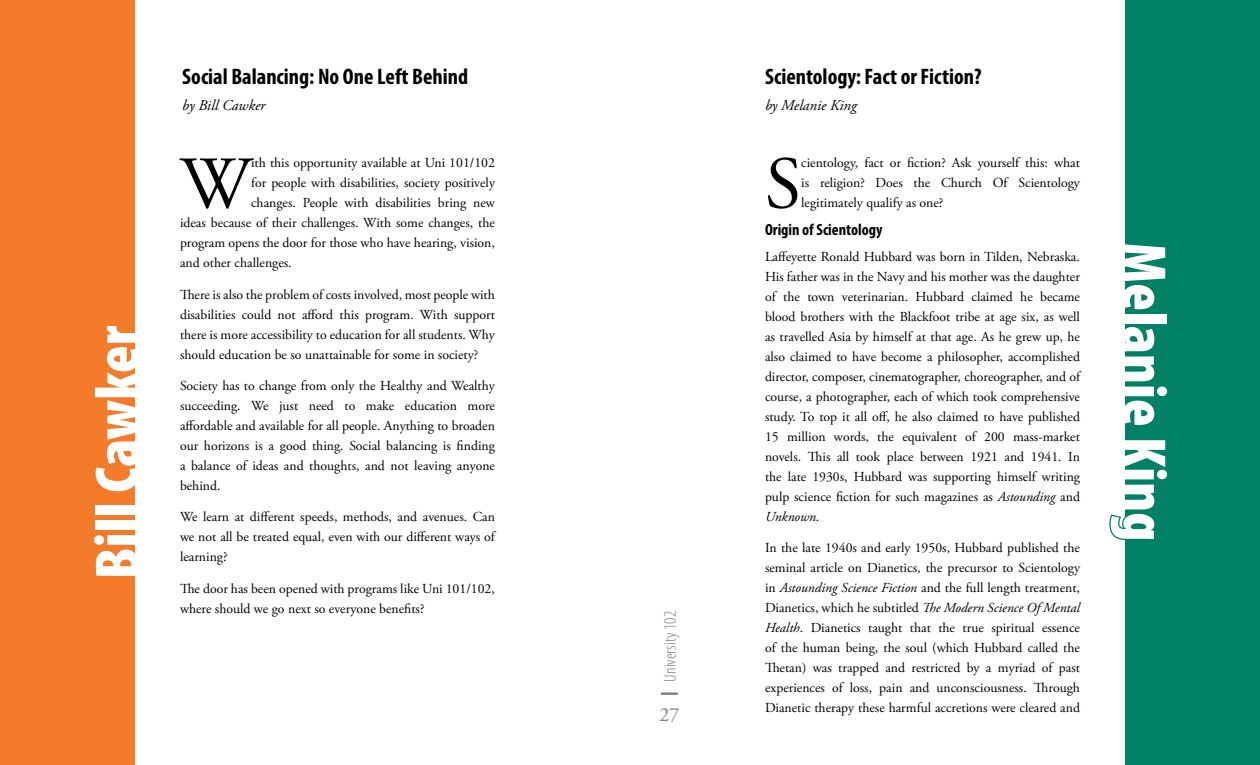
<style>
.page{position:relative;width:1260px;height:765px;background:#fff}
.page>*{position:absolute;margin:0;border:0;box-sizing:border-box;transform-origin:0 0}
.t1{font:74.12px "Adobe Garamond Pro";color:#000}
.t2{font:900 condensed 62.5px "Myriad Pro";color:#fff}
.t3{font:700 condensed 22.5px "Myriad Pro";color:#000}
.t4{font:20px "Adobe Garamond Pro";color:#808285}
.t5{font:300 condensed 17.5px "Myriad Pro";color:#808285}
.t6{font:700 condensed 16.25px "Myriad Pro";color:#000}
.t7{font:italic 15px "Adobe Garamond Pro";color:#000}
.t8{font:13.75px/20px "Adobe Garamond Pro";color:#000;text-align:justify}
.s1{font-style:italic}
</style>
<div class="page">
<hr style="left:661px;top:692px;width:17px;height:3px;background:#808285">
<div style="left:0;top:0;width:135px;height:765px;background:#f47b29"></div>
<div style="left:1125px;top:0;width:135px;height:765px;background:#008064"></div>
<svg style="left:1109px;top:514px;width:16px;height:26px"></svg>
<h2 class="t2" style="left:77px;top:579px;width:255px;rotate:-90deg">Bill Cawker</h2>
<h3 class="t3" style="left:182px;top:63px;width:287px">Social Balancing: No One Left Behind</h3>
<p class="t7" style="left:182px;top:96px;width:85px">by Bill Cawker</p>
<p class="t8" style="left:251px;top:154px;width:245px">ith this opportunity available at Uni 101/102</p>
<p class="t8" style="left:251px;top:174px;width:245px">for people with disabilities, society positively</p>
<p class="t8" style="left:251px;top:194px;width:245px">changes. People with disabilities bring new</p>
<p class="t8" style="left:180px;top:214px;width:316px">ideas because of their challenges. With some changes, the</p>
<p class="t8" style="left:180px;top:234px;width:316px">program opens the door for those who have hearing, vision,</p>
<p class="t8" style="left:180px;top:254px;width:113px">and other challenges.</p>
<p class="t8" style="left:180px;top:285px;width:317px">There is also the problem of costs involved, most people with disabilities could not afford this program. With support there is more accessibility to education for all students. Why should education be so unattainable for some in society?</p>
<p class="t8" style="left:180px;top:376px;width:317px">Society has to change from only the Healthy and Wealthy succeeding. We just need to make education more affordable and available for all people. Anything to broaden our horizons is a good thing. Social balancing is finding a balance of ideas and thoughts, and not leaving anyone behind.</p>
<p class="t8" style="left:180px;top:507px;width:317px">We learn at different speeds, methods, and avenues. Can we not all be treated equal, even with our different ways of learning?</p>
<p class="t8" style="left:180px;top:579px;width:316px">The door has been opened with programs like Uni 101/102, where should we go next so everyone benefits?</p>
<h1 class="t1" style="left:180px;top:139px;width:73px">W</h1>
<p class="t5" style="left:660px;top:682px;width:72px;rotate:-90deg">University 102</p>
<h3 class="t4" style="left:659px;top:702px;width:21px">27</h3>
<h3 class="t3" style="left:765px;top:63px;width:218px">Scientology: Fact or Fiction?</h3>
<p class="t7" style="left:765px;top:96px;width:93px">by Melanie King</p>
<h1 class="t1" style="left:765px;top:139px;width:38px">S</h1>
<p class="t8" style="left:801px;top:154px;width:280px">cientology, fact or fiction? Ask yourself this: what is religion? Does the Church Of Scientology legitimately qualify as one?</p>
<p class="t6" style="left:765px;top:219px;width:119px">Origin of Scientology</p>
<p class="t8" style="left:765px;top:247px;width:317px">Laffeyette Ronald Hubbard was born in Tilden, Nebraska.<br>His father was in the Navy and his mother was the daughter of the town veterinarian. Hubbard claimed he became blood brothers with the Blackfoot tribe at age six, as well as travelled Asia by himself at that age. As he grew up, he also claimed to have become a philosopher, accomplished director, composer, cinematographer, choreographer, and of course, a photographer, each of which took comprehensive study. To top it all off, he also claimed to have published 15 million words, the equivalent of 200 mass-market novels. This all took place between 1921 and 1941. In the late 1930s, Hubbard was supporting himself writing pulp science fiction for such magazines as <span class="s1">Astounding</span> and <span class="s1">Unknown</span>.</p>
<p class="t8" style="left:765px;top:538px;width:317px">In the late 1940s and early 1950s, Hubbard published the seminal article on Dianetics, the precursor to Scientology in <span class="s1">Astounding Science Fiction</span> and the full length treatment, Dianetics, which he subtitled <span class="s1">The Modern Science Of Mental Health</span>. Dianetics taught that the true spiritual essence of the human being, the soul (which Hubbard called the Thetan) was trapped and restricted by a myriad of past experiences of loss, pain and unconsciousness. Through Dianetic therapy these harmful accretions were cleared and</p>
<h2 class="t2" style="left:1184px;top:242px;width:300px;rotate:90deg">Melanie King</h2>
</div>
